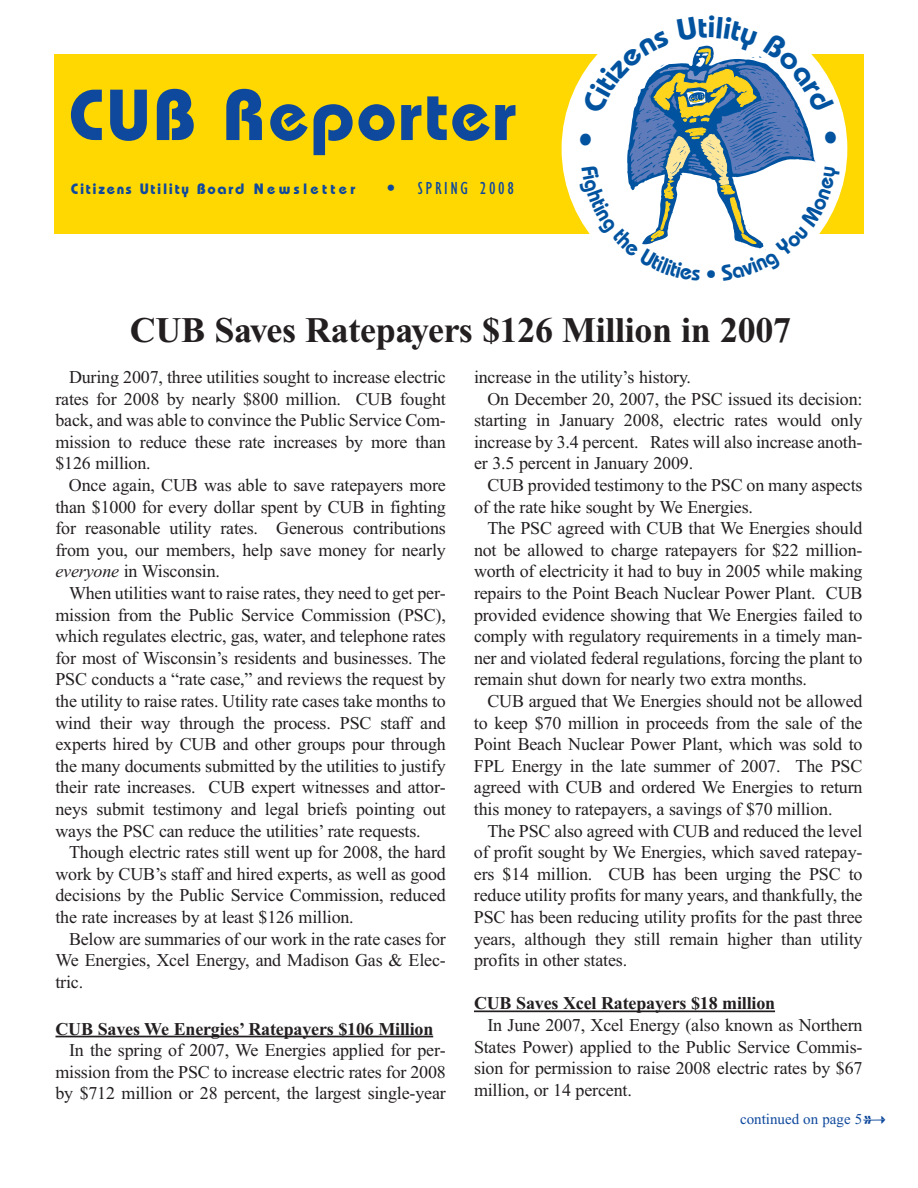
<style>
.page{position:relative;width:918px;height:1188px;background:#fff}
.page>*{position:absolute;margin:0;border:0;box-sizing:border-box;transform-origin:0 0}
.t1{font:700 72px "Bauhaus";letter-spacing:.03em;color:#0f499d}
.t2{font:700 36px "Times New Roman";letter-spacing:-.01em;color:#231f20}
.t3{font:18px/21.6px "Times New Roman";letter-spacing:-.01em;color:#231f20;text-align:justify}
.t4{font:700 18px "Times New Roman";letter-spacing:-.01em;color:#231f20}
.t5{font:condensed 18px "Gill Sans";letter-spacing:.145em;color:#0f499d}
.t6{font:700 15px "Bauhaus";letter-spacing:.11em;color:#0f499d}
.t7{font:15px "Times New Roman";color:#0f499d}
.s1{font-family:"Bauhaus";font-weight:700;font-stretch:normal}
.s2{font-style:italic}
.s3{font-family:"Type Embellishments Three Plain";font-size:27px}
</style>
<div class="page">
<div style="left:54px;top:54px;width:810px;height:180px;background:#ffd801"></div>
<div style="left:562px;top:6px;width:285px;height:286px;background:#fff;border-radius:50%"></div>
<hr style="left:474px;top:1010px;width:301px;height:2px;background:#231f20">
<hr style="left:56px;top:1036px;width:377px;height:1px;background:#231f20">
<svg style="left:579px;top:45px;width:261px;height:205px"></svg>
<h1 class="t1" style="left:69px;top:90px;width:450px">CUB Reporter</h1>
<p class="t6" style="left:71px;top:184px;width:286px">Citizens Utility Board N e w s l e t t e r</p>
<p class="t5" style="left:387px;top:181px;width:129px"><span class="s1">•</span> SPRING 2008</p>
<h2 class="t2" style="left:130px;top:318px;width:663px">CUB Saves Ratepayers $126 Million in 2007</h2>
<p class="t3" style="left:55px;top:366px;width:392px;text-indent:14px">During 2007, three utilities sought to increase electric rates for 2008 by nearly $800 million. CUB fought back, and was able to convince the Public Service Com&shy;mission to reduce these rate increases by more than $126 million.</p>
<p class="t3" style="left:55px;top:474px;width:392px;text-indent:14px">Once again, CUB was able to save ratepayers more than $1000 for every dollar spent by CUB in fighting for reasonable utility rates. Generous contributions from you, our members, help save money for nearly <span class="s2">everyone</span> in Wisconsin.</p>
<p class="t3" style="left:56px;top:582px;width:392px;text-indent:14px">When utilities want to raise rates, they need to get per&shy;mission from the Public Service Commission (PSC), which regulates electric, gas, water, and telephone rates for most of Wisconsin’s residents and businesses. The PSC conducts a “rate case,” and reviews the request by the utility to raise rates. Utility rate cases take months to wind their way through the process. PSC staff and experts hired by CUB and other groups pour through the many documents submitted by the utilities to justify their rate increases. CUB expert witnesses and attor&shy;neys submit testimony and legal briefs pointing out ways the PSC can reduce the utilities’ rate requests.</p>
<p class="t3" style="left:56px;top:841px;width:392px;text-indent:14px">Though electric rates still went up for 2008, the hard work by CUB’s staff and hired experts, as well as good decisions by the Public Service Commission, reduced the rate increases by at least $126 million.</p>
<p class="t3" style="left:56px;top:928px;width:392px;text-indent:14px">Below are summaries of our work in the rate cases for We Energies, Xcel Energy, and Madison Gas &amp; Elec&shy;tric.</p>
<p class="t4" style="left:56px;top:1018px;width:379px">CUB Saves We Energies’ Ratepayers $106 Million</p>
<p class="t3" style="left:56px;top:1039px;width:392px;text-indent:13px">In the spring of 2007, We Energies applied for per&shy;mission from the PSC to increase electric rates for 2008 by $712 million or 28 percent, the largest single-year</p>
<p class="t3" style="left:474px;top:366px;width:219px">increase in the utility’s history.</p>
<p class="t3" style="left:488px;top:388px;width:377px">On December 20, 2007, the PSC issued its decision:</p>
<p class="t3" style="left:474px;top:409px;width:390px">starting in January 2008, electric rates would only</p>
<p class="t3" style="left:474px;top:431px;width:390px">increase by 3.4 percent. Rates will also increase anoth-</p>
<p class="t3" style="left:474px;top:452px;width:221px">er 3.5 percent in January 2009.</p>
<p class="t3" style="left:488px;top:474px;width:376px">CUB provided testimony to the PSC on many aspects</p>
<p class="t3" style="left:474px;top:496px;width:281px">of the rate hike sought by We Energies.</p>
<p class="t3" style="left:488px;top:517px;width:377px">The PSC agreed with CUB that We Energies should</p>
<p class="t3" style="left:474px;top:539px;width:390px">not be allowed to charge ratepayers for $22 million-</p>
<p class="t3" style="left:474px;top:560px;width:390px">worth of electricity it had to buy in 2005 while making</p>
<p class="t3" style="left:474px;top:582px;width:390px">repairs to the Point Beach Nuclear Power Plant. CUB</p>
<p class="t3" style="left:474px;top:604px;width:390px">provided evidence showing that We Energies failed to</p>
<p class="t3" style="left:474px;top:625px;width:390px">comply with regulatory requirements in a timely man-</p>
<p class="t3" style="left:474px;top:647px;width:390px">ner and violated federal regulations, forcing the plant to</p>
<p class="t3" style="left:474px;top:668px;width:335px">remain shut down for nearly two extra months.</p>
<p class="t3" style="left:487px;top:690px;width:376px">CUB argued that We Energies should not be allowed</p>
<p class="t3" style="left:474px;top:712px;width:390px">to keep $70 million in proceeds from the sale of the</p>
<p class="t3" style="left:474px;top:733px;width:390px">Point Beach Nuclear Power Plant, which was sold to</p>
<p class="t3" style="left:474px;top:755px;width:390px">FPL Energy in the late summer of 2007. The PSC</p>
<p class="t3" style="left:474px;top:776px;width:390px">agreed with CUB and ordered We Energies to return</p>
<p class="t3" style="left:474px;top:798px;width:360px">this money to ratepayers, a savings of $70 million.</p>
<p class="t3" style="left:487px;top:820px;width:377px">The PSC also agreed with CUB and reduced the level</p>
<p class="t3" style="left:474px;top:841px;width:390px">of profit sought by We Energies, which saved ratepay-</p>
<p class="t3" style="left:474px;top:863px;width:390px">ers $14 million. CUB has been urging the PSC to</p>
<p class="t3" style="left:474px;top:884px;width:390px">reduce utility profits for many years, and thankfully, the</p>
<p class="t3" style="left:474px;top:906px;width:390px">PSC has been reducing utility profits for the past three</p>
<p class="t3" style="left:474px;top:928px;width:390px">years, although they still remain higher than utility</p>
<p class="t3" style="left:474px;top:949px;width:155px">profits in other states.</p>
<p class="t4" style="left:474px;top:993px;width:303px">CUB Saves Xcel Ratepayers $18 million</p>
<p class="t3" style="left:474px;top:1014px;width:390px;text-indent:13px">In June 2007, Xcel Energy (also known as Northern States Power) applied to the Public Service Commis&shy;sion for permission to raise 2008 electric rates by $67 million, or 14 percent.</p>
<p class="t7" style="left:740px;top:1113px;width:148px">continued on page 5<span class="s3">z</span></p>
</div>
